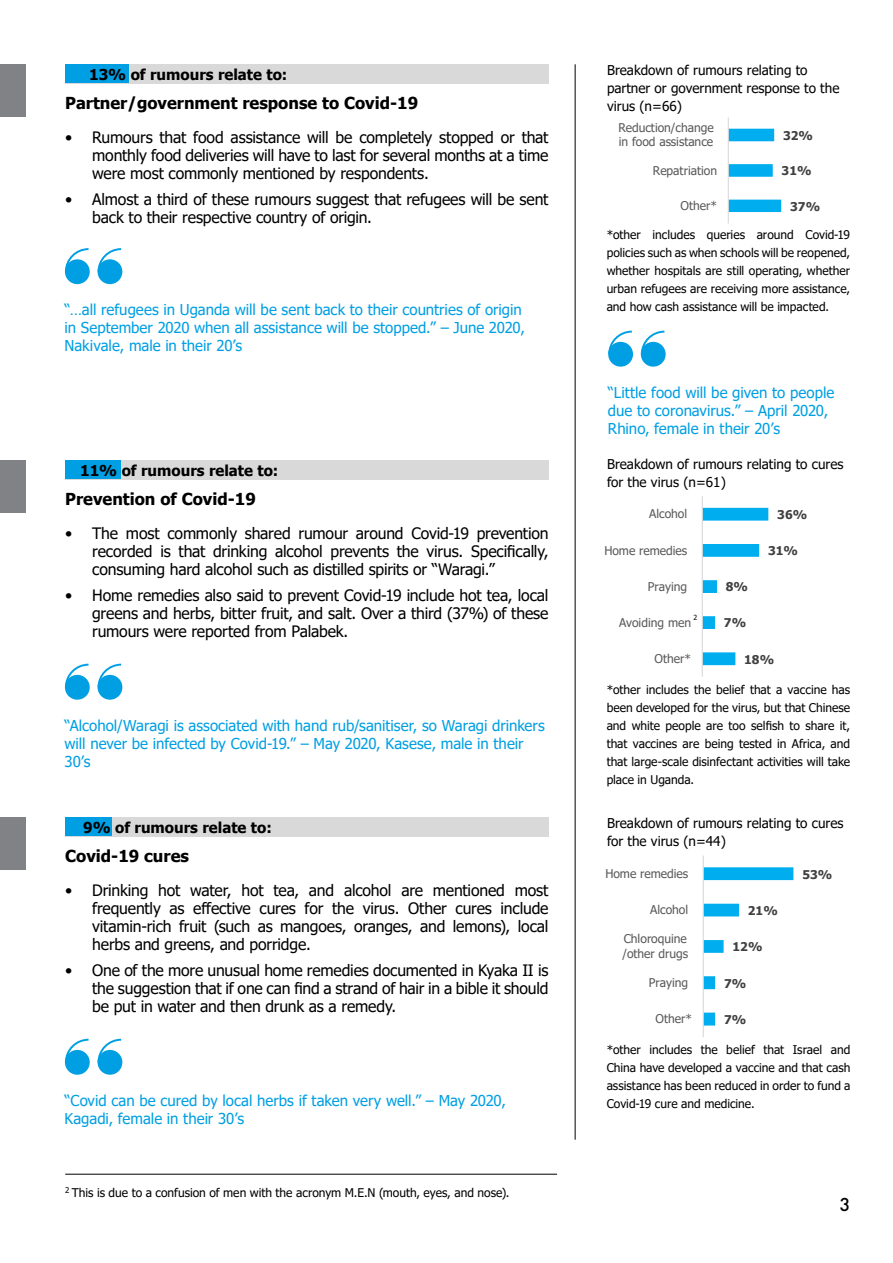
<style>
.page{position:relative;width:893px;height:1263px;background:#fff}
.page>*{position:absolute;margin:0;border:0;box-sizing:border-box;transform-origin:0 0}
.t1{font:500 19.5px "Futura PT";color:#000}
.t2{font:700 16.5px "Tahoma";color:#000}
.t3{font:15.75px/18px "Tahoma";letter-spacing:-.01em;color:#000;text-align:justify}
.t4{font:15px/18px "Tahoma";color:#009fe3}
.t5{font:700 15px "Tahoma";color:#000}
.t6{font:13.5px/18px "Tahoma";color:#000}
.t7{font:12px/18px "Tahoma";color:#000;text-align:justify}
.t8{font:12px/14.5px "Tahoma";letter-spacing:-.005em;color:#595959}
.t9{font:700 12px "Tahoma";letter-spacing:.005em;color:#404040}
.t10{font:7.05px "Tahoma";color:#000}
</style>
<div class="page">
<hr style="left:575px;top:64px;width:1px;height:1076px;background:#000">
<div style="left:0;top:64px;width:25px;height:53px;background:#808285"></div>
<div style="left:65px;top:65px;width:484px;height:19px;background:#d9d9d9"></div>
<div style="left:65px;top:65px;width:64px;height:18px;background:#009fe3"></div>
<svg style="left:729px;top:129px;width:52px;height:83px"></svg>
<hr style="left:728px;top:117px;width:1px;height:107px;background:#d9d9d9">
<div style="left:66px;top:260px;width:23px;height:23px;background:#009fe3;border-radius:50%"></div>
<div style="left:65px;top:259px;width:25px;height:25px;border:2px solid #009fe3;border-radius:50%"></div>
<svg style="left:64px;top:248px;width:26px;height:26px"></svg>
<div style="left:99px;top:260px;width:22px;height:23px;background:#009fe3;border-radius:50%"></div>
<div style="left:98px;top:259px;width:24px;height:25px;border:2px solid #009fe3;border-radius:50%"></div>
<svg style="left:97px;top:248px;width:26px;height:26px"></svg>
<div style="left:609px;top:343px;width:23px;height:23px;background:#009fe3;border-radius:50%"></div>
<div style="left:608px;top:342px;width:25px;height:25px;border:2px solid #009fe3;border-radius:50%"></div>
<svg style="left:608px;top:330px;width:25px;height:26px"></svg>
<div style="left:642px;top:343px;width:23px;height:23px;background:#009fe3;border-radius:50%"></div>
<div style="left:641px;top:342px;width:25px;height:25px;border:2px solid #009fe3;border-radius:50%"></div>
<svg style="left:640px;top:330px;width:26px;height:26px"></svg>
<div style="left:0;top:460px;width:25px;height:53px;background:#808285"></div>
<div style="left:65px;top:461px;width:484px;height:19px;background:#d9d9d9"></div>
<div style="left:65px;top:461px;width:55px;height:18px;background:#009fe3"></div>
<svg style="left:703px;top:508px;width:65px;height:157px"></svg>
<hr style="left:702px;top:496px;width:1px;height:181px;background:#d9d9d9">
<div style="left:66px;top:676px;width:23px;height:23px;background:#009fe3;border-radius:50%"></div>
<div style="left:65px;top:675px;width:25px;height:25px;border:2px solid #009fe3;border-radius:50%"></div>
<svg style="left:64px;top:663px;width:26px;height:26px"></svg>
<div style="left:99px;top:676px;width:22px;height:23px;background:#009fe3;border-radius:50%"></div>
<div style="left:98px;top:675px;width:24px;height:25px;border:2px solid #009fe3;border-radius:50%"></div>
<svg style="left:97px;top:663px;width:26px;height:26px"></svg>
<div style="left:0;top:817px;width:25px;height:53px;background:#808285"></div>
<div style="left:65px;top:818px;width:484px;height:19px;background:#d9d9d9"></div>
<div style="left:65px;top:818px;width:47px;height:18px;background:#009fe3"></div>
<svg style="left:704px;top:867px;width:89px;height:158px"></svg>
<hr style="left:703px;top:856px;width:1px;height:181px;background:#d9d9d9">
<hr style="left:65px;top:1174px;width:492px;height:1px;background:#000">
<div style="left:66px;top:1051px;width:23px;height:23px;background:#009fe3;border-radius:50%"></div>
<div style="left:65px;top:1050px;width:25px;height:25px;border:2px solid #009fe3;border-radius:50%"></div>
<svg style="left:64px;top:1038px;width:26px;height:26px"></svg>
<div style="left:99px;top:1051px;width:22px;height:23px;background:#009fe3;border-radius:50%"></div>
<div style="left:98px;top:1050px;width:24px;height:25px;border:2px solid #009fe3;border-radius:50%"></div>
<svg style="left:97px;top:1038px;width:26px;height:26px"></svg>
<p class="t5" style="left:89px;top:64px;width:200px">13% of rumours relate to:</p>
<p class="t6" style="left:607px;top:62px;width:234px">Breakdown of rumours relating to partner or government response to the virus (n=66)</p>
<p class="t2" style="left:65px;top:91px;width:355px">Partner/government response to Covid-19</p>
<p class="t3" style="left:92px;top:129px;width:458px;text-indent:-27px">• Rumours that food assistance will be completely stopped or that monthly food deliveries will have to last for several months at a time were most commonly mentioned by respondents.</p>
<p class="t3" style="left:92px;top:191px;width:458px;text-indent:-27px">• Almost a third of these rumours suggest that refugees will be sent back to their respective country of origin.</p>
<p class="t8" style="left:618px;top:121px;width:97px">Reduction/change in food assistance</p>
<p class="t9" style="left:783px;top:127px;width:31px">32%</p>
<p class="t8" style="left:653px;top:164px;width:66px">Repatriation</p>
<p class="t9" style="left:782px;top:162px;width:31px">31%</p>
<p class="t8" style="left:681px;top:199px;width:38px">Other*</p>
<p class="t9" style="left:790px;top:198px;width:31px">37%</p>
<p class="t4" style="left:65px;top:301px;width:462px">“…all refugees in Uganda will be sent back to their countries of origin in September 2020 when all assistance will be stopped.” – June 2020,<br>Nakivale, male in their 20’s</p>
<p class="t7" style="left:607px;top:227px;width:245px">*other includes queries around Covid-19 policies such as when schools will be reopened, whether hospitals are still operating, whether urban refugees are receiving more assistance, and how cash assistance will be impacted.</p>
<p class="t4" style="left:608px;top:384px;width:228px">“Little food will be given to people due to coronavirus.” – April 2020,<br>Rhino, female in their 20’s</p>
<p class="t5" style="left:80px;top:460px;width:200px">11% of rumours relate to:</p>
<p class="t6" style="left:607px;top:456px;width:238px">Breakdown of rumours relating to cures for the virus (n=61)</p>
<p class="t2" style="left:65px;top:487px;width:192px">Prevention of Covid-19</p>
<p class="t3" style="left:92px;top:525px;width:458px;text-indent:-27px">• The most commonly shared rumour around Covid-19 prevention recorded is that drinking alcohol prevents the virus. Specifically, consuming hard alcohol such as distilled spirits or “Waragi.”</p>
<p class="t3" style="left:92px;top:587px;width:458px;text-indent:-27px">• Home remedies also said to prevent Covid-19 include hot tea, local greens and herbs, bitter fruit, and salt. Over a third (37%) of these rumours were reported from Palabek.</p>
<p class="t4" style="left:65px;top:717px;width:482px">“Alcohol/Waragi is associated with hand rub/sanitiser, so Waragi drinkers will never be infected by Covid-19.” – May 2020, Kasese, male in their<br>30’s</p>
<p class="t8" style="left:649px;top:507px;width:40px">Alcohol</p>
<p class="t9" style="left:777px;top:506px;width:31px">36%</p>
<p class="t8" style="left:604px;top:544px;width:84px">Home remedies</p>
<p class="t9" style="left:768px;top:542px;width:31px">31%</p>
<p class="t8" style="left:648px;top:580px;width:41px">Praying</p>
<p class="t9" style="left:726px;top:578px;width:24px">8%</p>
<p class="t10" style="left:693px;top:612px;width:5px">2</p>
<p class="t8" style="left:619px;top:616px;width:74px">Avoiding men</p>
<p class="t9" style="left:724px;top:615px;width:24px">7%</p>
<p class="t8" style="left:655px;top:652px;width:38px">Other*</p>
<p class="t9" style="left:744px;top:651px;width:31px">18%</p>
<p class="t7" style="left:607px;top:681px;width:245px">*other includes the belief that a vaccine has been developed for the virus, but that Chinese and white people are too selfish to share it, that vaccines are being tested in Africa, and that large-scale disinfectant activities will take place in Uganda.</p>
<p class="t5" style="left:83px;top:817px;width:190px">9% of rumours relate to:</p>
<p class="t6" style="left:607px;top:815px;width:238px">Breakdown of rumours relating to cures for the virus (n=44)</p>
<p class="t2" style="left:65px;top:844px;width:125px">Covid-19 cures</p>
<p class="t3" style="left:92px;top:882px;width:458px;text-indent:-27px">• Drinking hot water, hot tea, and alcohol are mentioned most frequently as effective cures for the virus. Other cures include vitamin-rich fruit (such as mangoes, oranges, and lemons), local herbs and greens, and porridge.</p>
<p class="t3" style="left:92px;top:962px;width:458px;text-indent:-27px">• One of the more unusual home remedies documented in Kyaka II is the suggestion that if one can find a strand of hair in a bible it should be put in water and then drunk as a remedy.</p>
<p class="t8" style="left:605px;top:867px;width:84px">Home remedies</p>
<p class="t9" style="left:802px;top:866px;width:31px">53%</p>
<p class="t8" style="left:650px;top:903px;width:40px">Alcohol</p>
<p class="t9" style="left:748px;top:902px;width:31px">21%</p>
<p class="t8" style="left:622px;top:932px;width:67px">Chloroquine /other drugs</p>
<p class="t9" style="left:732px;top:938px;width:31px">12%</p>
<p class="t8" style="left:649px;top:976px;width:41px">Praying</p>
<p class="t9" style="left:724px;top:975px;width:24px">7%</p>
<p class="t8" style="left:656px;top:1012px;width:38px">Other*</p>
<p class="t9" style="left:724px;top:1011px;width:24px">7%</p>
<p class="t4" style="left:65px;top:1092px;width:443px">“Covid can be cured by local herbs if taken very well.” – May 2020,<br>Kagadi, female in their 30’s</p>
<p class="t7" style="left:65px;top:1184px;width:446px"><sup>2</sup> This is due to a confusion of men with the acronym M.E.N (mouth, eyes, and nose).</p>
<p class="t7" style="left:607px;top:1041px;width:245px">*other includes the belief that Israel and China have developed a vaccine and that cash assistance has been reduced in order to fund a Covid-19 cure and medicine.</p>
<p class="t1" style="left:839px;top:1192px;width:13px">3</p>
</div>
